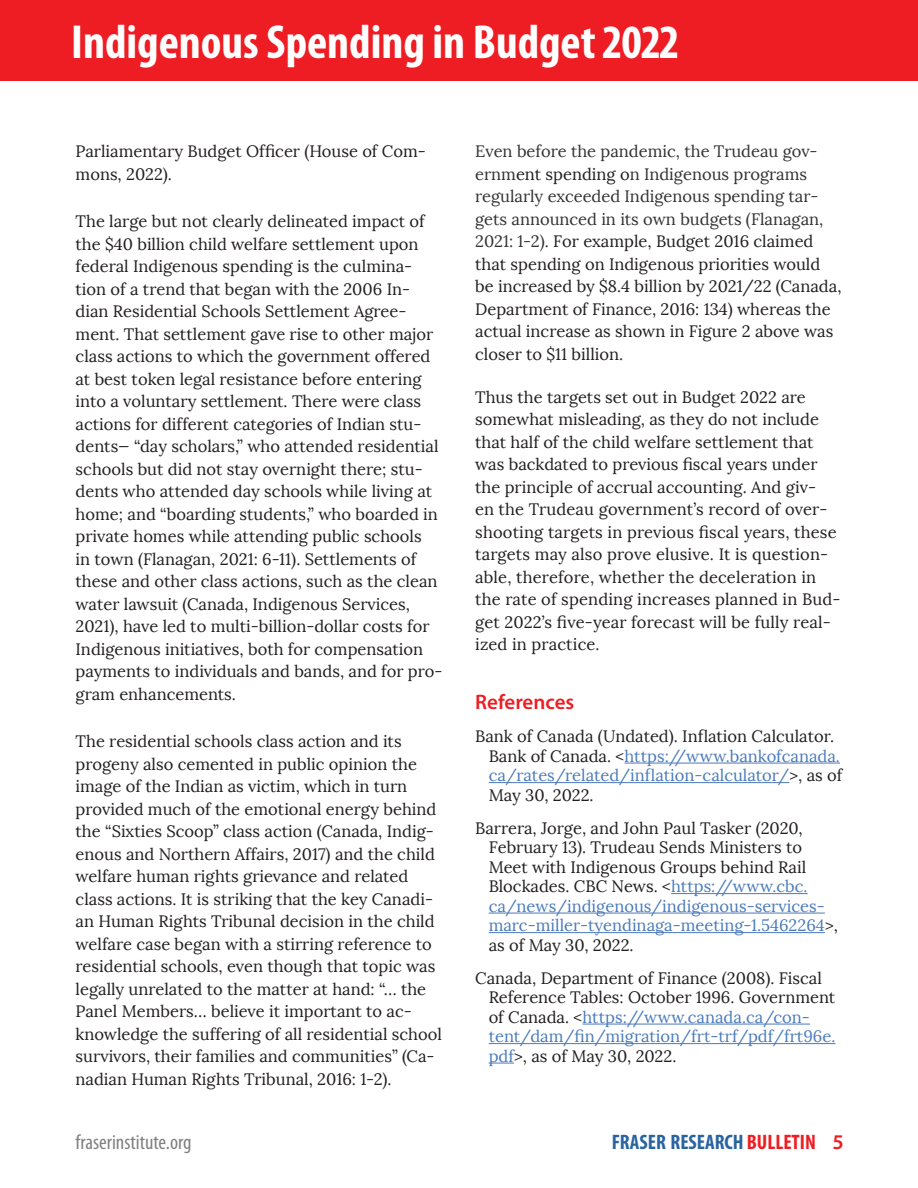
<style>
.page{position:relative;width:918px;height:1188px;background:#fff}
.page>*{position:absolute;margin:0;border:0;box-sizing:border-box;transform-origin:0 0}
.t1{font:700 condensed 48px "Myriad Pro";color:#fff}
.t2{font:700 condensed 21px "Myriad Pro";color:#2964a1}
.t3{font:condensed 21px "Myriad Pro";color:#828080}
.Head_2{font:600 21px "Myriad Pro";color:#ee1d23}
.biblio_entry{font:16.5px/22.5px "Lora";color:#231f20}
.s1{color:#333}
.s2{color:#4b7cbb}
.s3{color:#ee1d23}
.s4{font-weight:600;font-stretch:normal;color:#ee1d23}
</style>
<div class="page">
<div style="left:0;top:0;width:918px;height:81px;background:#ee1d23"></div>
<hr style="left:625px;top:763px;width:215px;height:1px;background:#6187c1">
<hr style="left:489px;top:782px;width:300px;height:1px;background:#6187c1">
<hr style="left:671px;top:893px;width:137px;height:1px;background:#6187c1">
<hr style="left:489px;top:913px;width:336px;height:1px;background:#6187c1">
<hr style="left:489px;top:932px;width:336px;height:1px;background:#6187c1">
<hr style="left:583px;top:1024px;width:227px;height:1px;background:#6187c1">
<hr style="left:489px;top:1043px;width:346px;height:1px;background:#6187c1">
<svg style="left:489px;top:1063px;width:25px;height:1px"></svg>
<h1 class="t1" style="left:71px;top:12px;width:608px">Indigenous Spending in Budget 2022</h1>
<p class="biblio_entry" style="left:76px;top:141px;width:352px">Parliamentary Budget Officer (House of Com&shy;mons, 2022).</p>
<p class="biblio_entry" style="left:76px;top:210px;width:368px">The large but not clearly delineated impact of the $40 billion child welfare settlement upon federal Indigenous spending is the culmina&shy;tion of a trend that began with the 2006 In&shy;dian Residential Schools Settlement Agree&shy;ment. That settlement gave rise to other major class actions to which the government offered at best token legal resistance before entering into a voluntary settlement. There were class actions for different categories of Indian stu&shy;dents— “day scholars,” who attended residential schools but did not stay overnight there; stu&shy;dents who attended day schools while living at home; and “boarding students,” who boarded in private homes while attending public schools<br>in town (Flanagan, 2021: 6-11). Settlements of these and other class actions, such as the clean water lawsuit (Canada, Indigenous Services, 2021), have led to multi-billion-dollar costs for Indigenous initiatives, both for compensation payments to individuals and bands, and for pro&shy;gram enhancements.</p>
<p class="biblio_entry" style="left:76px;top:730px;width:368px">The residential schools class action and its progeny also cemented in public opinion the image of the Indian as victim, which in turn provided much of the emotional energy behind the “Sixties Scoop” class action (Canada, Indig&shy;enous and Northern Affairs, 2017) and the child welfare human rights grievance and related class actions. It is striking that the key Canadi&shy;an Human Rights Tribunal decision in the child welfare case began with a stirring reference to residential schools, even though that topic was legally unrelated to the matter at hand: “… the Panel Members… believe it important to ac&shy;knowledge the suffering of all residential school survivors, their families and communities” (Ca&shy;nadian Human Rights Tribunal, 2016: 1-2).</p>
<p class="biblio_entry" style="left:475px;top:141px;width:368px"><span class="s1">Even before the pandemic, the Trudeau gov&shy;ernm</span>ent spending o<span class="s1">n Indigenous programs regularly exceeded Indigenous spending tar&shy;gets announced in its own budgets (Flanagan, 2021: 1-2).</span> For example, Budget 2016 claimed that spending on Indigenous priorities would be increased by $8.4 billion by 2021/22 (Canada, Department of Finance, 2016: 134) whereas the actual increase as shown in Figure 2 above was closer to $11 billion.</p>
<p class="biblio_entry" style="left:475px;top:386px;width:367px">Thus the targets set out in Budget 2022 are somewhat misleading, as they do not include that half of the child welfare settlement that was backdated to previous fiscal years under the principle of accrual accounting. And giv-<br>en the Trudeau government’s record of over&shy;shooting targets in previous fiscal years, these targets may also prove elusive. It is question&shy;able, therefore, whether the deceleration in the rate of spending increases planned in Bud&shy;get 2022’s five-year forecast will be fully real&shy;ized in practice.</p>
<p class="Head_2" style="left:475px;top:689px;width:101px">References</p>
<p class="biblio_entry" style="left:489px;top:727px;width:355px;line-height:19.5px;text-indent:-14px">Bank of Canada (Undated). Inflation Calculator.<br>Bank of Canada. &lt;<span class="s2">https://www.bankofcanada. ca/rates/related/inflation-calculator/</span>&gt;, as of May 30, 2022.</p>
<p class="biblio_entry" style="left:489px;top:819px;width:351px;line-height:19.5px;text-indent:-14px">Barrera, Jorge, and John Paul Tasker (2020, February 13). Trudeau Sends Ministers to Meet with Indigenous Groups behind Rail Blockades. CBC News. &lt;<span class="s2">https://www.cbc. ca/news/indigenous/indigenous-services&shy;marc-miller-tyendinaga-meeting-1.5462264</span>&gt;, as of May 30, 2022.</p>
<p class="biblio_entry" style="left:489px;top:969px;width:348px;line-height:19.5px;text-indent:-14px">Canada, Department of Finance (2008). Fiscal Reference Tables: October 1996. Government of Canada. &lt;<span class="s2">https://www.canada.ca/con&shy;tent/dam/fin/migration/frt-trf/pdf/frt96e. pdf</span>&gt;, as of May 30, 2022.</p>
<p class="t3" style="left:76px;top:1129px;width:117px">fraserinstitute.org</p>
<p class="t2" style="left:612px;top:1129px;width:233px">FRASER RESEARCH <span class="s3">BULLETIN</span> <span class="s4">5</span></p>
</div>
